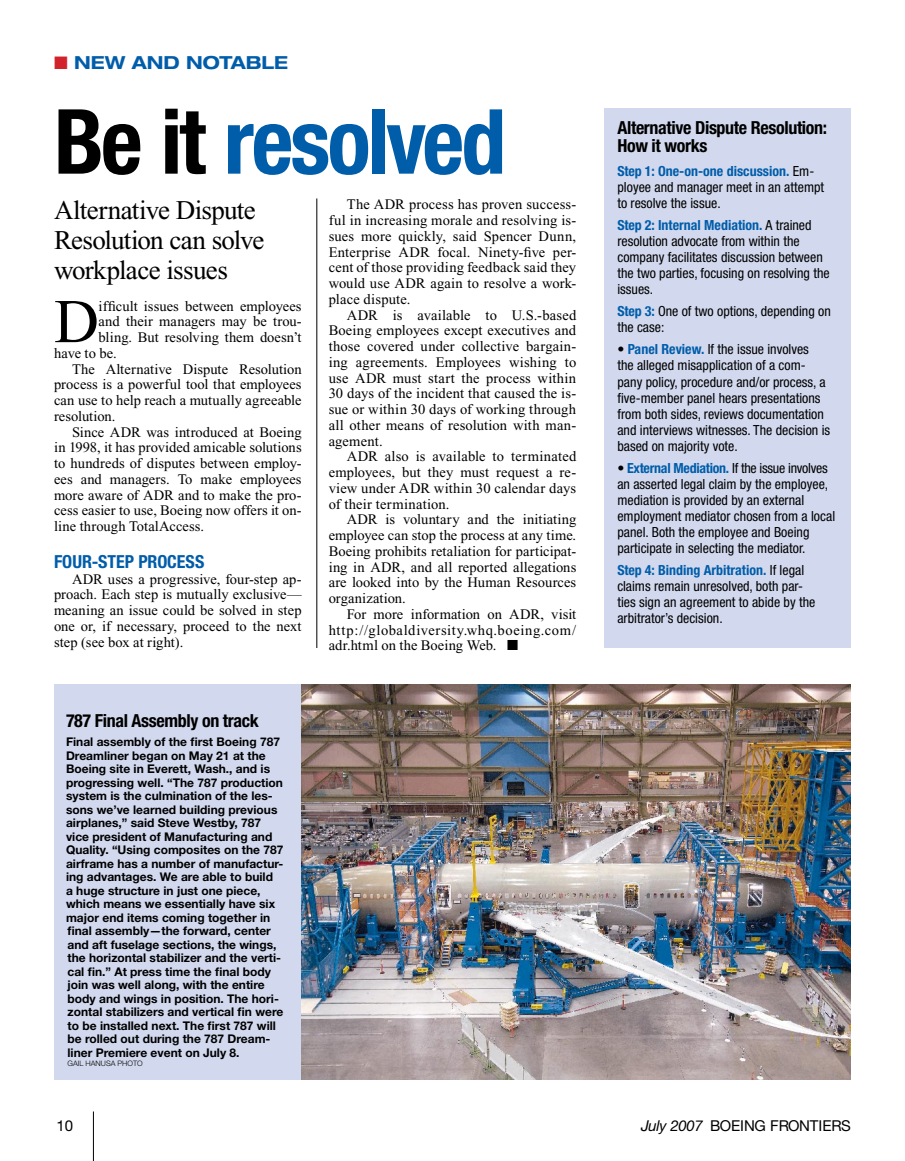
<style>
.page{position:relative;width:905px;height:1161px;background:#fff}
.page>*{position:absolute;margin:0;border:0;box-sizing:border-box;transform-origin:0 0}
.t1{font:700 condensed 90px "Helvetica Neue LT Std";letter-spacing:-.035em;color:#005daa}
.t2{font:62.1px "Times New Roman";color:#000}
.t3{font:27px/30px "Times New Roman";letter-spacing:-.025em;color:#000}
.t4{font:700 condensed 18px/18px "Helvetica Neue LT Std";letter-spacing:-.02em;color:#000}
.t5{font:700 condensed 18px "Helvetica Neue LT Std";color:#005daa}
.t6{font:700 expanded 18px "Helvetica Neue LT Std";letter-spacing:-.01em;color:#005daa}
.t7{font:15px "Helvetica Neue LT Std";color:#000}
.t8{font:14.55px/15.8px "Times New Roman";letter-spacing:.005em;color:#000;text-align:justify}
.t9{font:condensed 13.95px/16px "Helvetica Neue LT Std";color:#000}
.t10{font:700 12px/13.5px "Helvetica Neue LT Std";color:#000}
.t11{font:300 7.5px "Helvetica Neue LT Std";color:#000}
.s1{color:#d2232a}
.s2{color:#000}
.s3{font-weight:700;color:#005daa}
.s4{font-style:italic}
</style>
<div class="page">
<hr style="left:93px;top:1112px;width:1px;height:49px;background:#000">
<div style="left:54px;top:684px;width:247px;height:396px;background:#d2d9ee"></div>
<div style="left:603px;top:108px;width:247px;height:540px;background:#d2d9ee"></div>
<img style="left:302px;top:684px;width:548px;height:396px">
<hr style="left:316px;top:198px;width:1px;height:450px;background:#000">
<p class="t6" style="left:54px;top:51px;width:235px"><span class="s1">■</span> NEW AND NOTABLE</p>
<h1 class="t1" style="left:54px;top:87px;width:453px"><span class="s2">Be it</span> resolved</h1>
<h3 class="t3" style="left:54px;top:195px;width:212px">Alternative Dispute<br>Resolution can solve workplace issues</h3>
<h2 class="t2" style="left:54px;top:288px;width:46px">D</h2>
<p class="t8" style="left:99px;top:298px;width:204px">ifficult issues between employees</p>
<p class="t8" style="left:99px;top:314px;width:204px">and their managers may be trou-</p>
<p class="t8" style="left:99px;top:329px;width:204px">bling. But resolving them doesn’t</p>
<p class="t8" style="left:54px;top:345px;width:64px">have to be.</p>
<p class="t8" style="left:72px;top:361px;width:231px">The Alternative Dispute Resolution</p>
<p class="t8" style="left:54px;top:377px;width:249px">process is a powerful tool that employees</p>
<p class="t8" style="left:54px;top:392px;width:249px">can use to help reach a mutually agreeable</p>
<p class="t8" style="left:54px;top:408px;width:63px">resolution.</p>
<p class="t8" style="left:72px;top:424px;width:231px">Since ADR was introduced at Boeing</p>
<p class="t8" style="left:54px;top:440px;width:249px">in 1998, it has provided amicable solutions</p>
<p class="t8" style="left:54px;top:455px;width:249px">to hundreds of disputes between employ-</p>
<p class="t8" style="left:54px;top:471px;width:249px">ees and managers. To make employees</p>
<p class="t8" style="left:54px;top:487px;width:249px">more aware of ADR and to make the pro-</p>
<p class="t8" style="left:54px;top:503px;width:249px">cess easier to use, Boeing now offers it on-</p>
<p class="t8" style="left:54px;top:518px;width:151px">line through TotalAccess.</p>
<p class="t5" style="left:54px;top:551px;width:152px">FOUR-STEP PROCESS</p>
<p class="t8" style="left:54px;top:571px;width:249px;text-indent:18px">ADR uses a progressive, four-step ap&shy;proach. Each step is mutually exclusive— meaning an issue could be solved in step one or, if necessary, proceed to the next step (see box at right).</p>
<p class="t4" style="left:66px;top:711px;width:194px">787 Final Assembly on track</p>
<p class="t10" style="left:66px;top:735px;width:219px">Final assembly of the first Boeing 787<br>Dreamliner began on May 21 at the Boeing site in Everett, Wash., and is progressing well. “The 787 production system is the culmination of the les&shy;sons we’ve learned building previous airplanes,” said Steve Westby, 787 vice president of Manufacturing and Quality. “Using composites on the 787 airframe has a number of manufactur&shy;ing advantages. We are able to build<br>a huge structure in just one piece, which means we essentially have six major end items coming together in final assembly—the forward, center and aft fuselage sections, the wings, the horizontal stabilizer and the verti&shy;cal fin.” At press time the final body join was well along, with the entire body and wings in position. The hori&shy;zontal stabilizers and vertical fin were to be installed next. The first 787 will be rolled out during the 787 Dream&shy;liner Premiere event on July 8.</p>
<p class="t11" style="left:68px;top:1058px;width:77px">GAIL HANUSA PHOTO</p>
<p class="t8" style="left:328px;top:197px;width:249px;text-indent:18px">The ADR process has proven success&shy;ful in increasing morale and resolving is&shy;sues more quickly, said Spencer Dunn, Enterprise ADR focal. Ninety-five per&shy;cent of those providing feedback said they would use ADR again to resolve a work&shy;place dispute.</p>
<p class="t8" style="left:328px;top:307px;width:249px;text-indent:18px">ADR is available to U.S.-based Boeing employees except executives and those covered under collective bargain&shy;ing agreements. Employees wishing to use ADR must start the process within 30 days of the incident that caused the is&shy;sue or within 30 days of working through all other means of resolution with man&shy;agement.</p>
<p class="t8" style="left:328px;top:449px;width:249px;text-indent:18px">ADR also is available to terminated employees, but they must request a re&shy;view under ADR within 30 calendar days of their termination.</p>
<p class="t8" style="left:328px;top:512px;width:249px;text-indent:18px">ADR is voluntary and the initiating employee can stop the process at any time.<br>Boeing prohibits retaliation for participat&shy;ing in ADR, and all reported allegations are looked into by the Human Resources organization.</p>
<p class="t8" style="left:328px;top:606px;width:249px;text-indent:18px">For more information on ADR, visit http://globaldiversity.whq.boeing.com/ adr.html on the Boeing Web. ■</p>
<p class="t4" style="left:617px;top:119px;width:211px">Alternative Dispute Resolution:<br>How it works</p>
<p class="t9" style="left:617px;top:163px;width:208px"><span class="s3">Step 1: One-on-one discussion.</span> Em&shy;ployee and manager meet in an attempt to resolve the issue.</p>
<p class="t9" style="left:617px;top:217px;width:214px"><span class="s3">Step 2: Internal Mediation.</span> A trained resolution advocate from within the company facilitates discussion between the two parties, focusing on resolving the issues.</p>
<p class="t9" style="left:617px;top:303px;width:215px"><span class="s3">Step 3:</span> One of two options, depending on the case:</p>
<p class="t9" style="left:617px;top:341px;width:214px">• <span class="s3">Panel Review.</span> If the issue involves<br>the alleged misapplication of a com&shy;pany policy, procedure and/or process, a five-member panel hears presentations from both sides, reviews documentation and interviews witnesses. The decision is based on majority vote.</p>
<p class="t9" style="left:617px;top:460px;width:219px">• <span class="s3">External Mediation.</span> If the issue involves an asserted legal claim by the employee, mediation is provided by an external employment mediator chosen from a local panel. Both the employee and Boeing participate in selecting the mediator.</p>
<p class="t9" style="left:617px;top:562px;width:199px"><span class="s3">Step 4: Binding Arbitration.</span> If legal claims remain unresolved, both par&shy;ties sign an agreement to abide by the arbitrator’s decision.</p>
<p class="t7" style="left:57px;top:1116px;width:18px">10</p>
<p class="t7" style="left:641px;top:1117px;width:211px"><span class="s4">July 2007</span> BOEING FRONTIERS</p>
</div>
